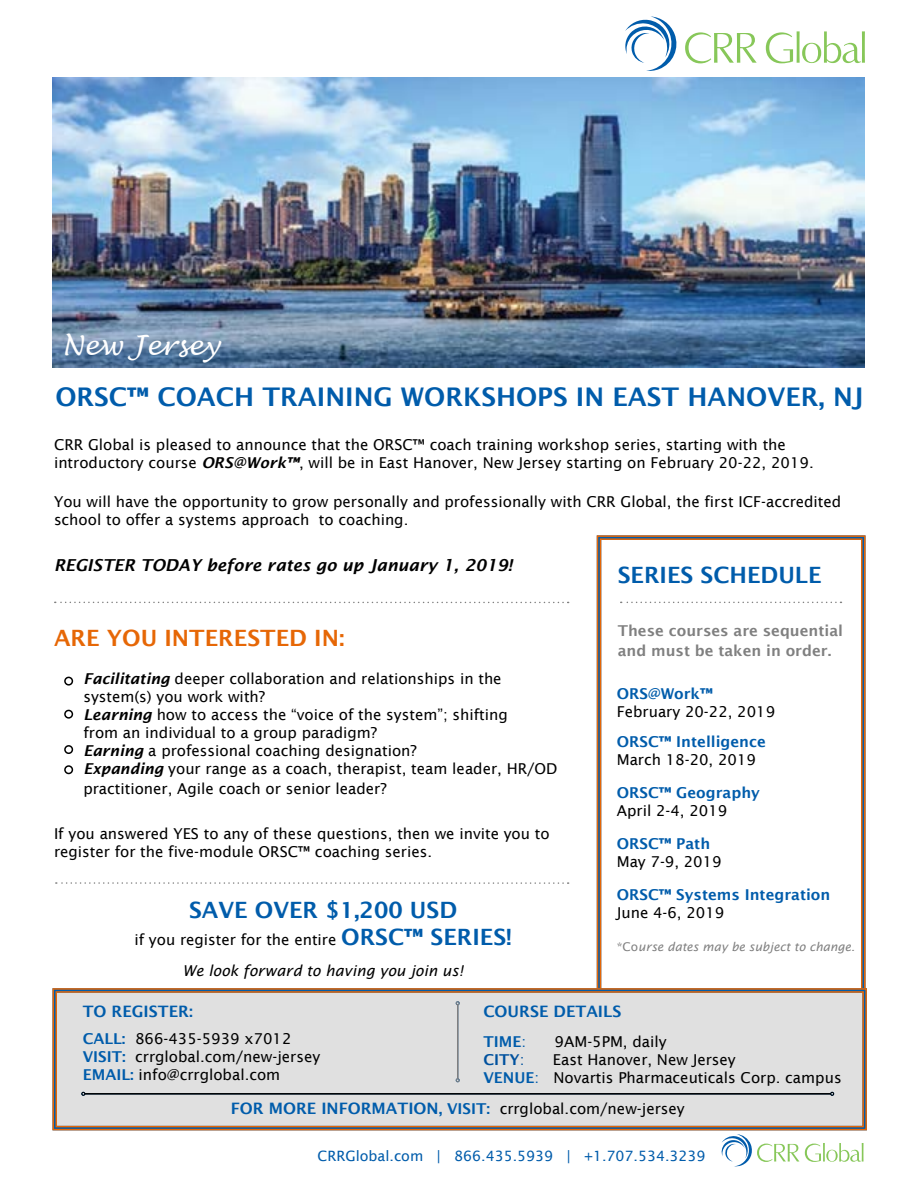
<style>
.page{position:relative;width:918px;height:1188px;background:#fff}
.page>*{position:absolute;margin:0;border:0;box-sizing:border-box;transform-origin:0 0}
.t1{font:italic 27px "Lucida Handwriting";color:#fff}
.t2{font:600 25.65px "Lucida Sans";color:#005cab}
.t3{font:600 22.5px "Lucida Sans";color:#005cab}
.t4{font:600 22.5px "Lucida Sans";color:#e66706}
.t5{font:italic 600 16.5px "Lucida Sans";color:#000}
.t6{font:600 15.75px "Lucida Sans";color:#005cab}
.t7{font:15px/18px "Lucida Sans";color:#000}
.t8{font:600 15px "Lucida Sans";color:#005cab}
.t9{font:600 15px/20px "Lucida Sans";color:#808080}
.t10{font:italic 15px "Lucida Sans";color:#000}
.t11{font:600 15px "Lucida Sans";color:#00519e}
.t12{font:14.25px "Lucida Sans";color:#005cab}
.t13{font:italic 12px "Lucida Sans";color:#808080}
.s1{font-weight:600;font-style:italic}
.s2{font-weight:600;font-size:22.5px;color:#005cab}
.s3{font-style:normal}
.s4{font-weight:600;color:#005cab}
.s5{font-weight:400}
.s6{color:#005cab}
.s7{font-weight:600;font-size:15.75px;color:#005cab}
</style>
<div class="page">
<svg style="left:596px;top:535px;width:270px;height:452px;background:#917461"></svg>
<svg style="left:599px;top:538px;width:264px;height:449px"></svg>
<div style="left:64px;top:677px;width:9px;height:9px;border:2px solid #000;border-radius:50%"></div>
<div style="left:64px;top:710px;width:9px;height:9px;border:2px solid #000;border-radius:50%"></div>
<div style="left:64px;top:745px;width:9px;height:9px;border:2px solid #000;border-radius:50%"></div>
<svg style="left:805px;top:1143px;width:59px;height:19px"></svg>
<svg style="left:722px;top:1134px;width:77px;height:32px"></svg>
<div style="left:64px;top:765px;width:9px;height:9px;border:2px solid #000;border-radius:50%"></div>
<div style="left:52px;top:987px;width:815px;height:144px;background:#e0e0e0"></div>
<div style="left:56px;top:991px;width:808px;height:136px;border:1px solid #e66706"></div>
<hr style="left:458px;top:1005px;width:1px;height:74px;background:#808080">
<hr style="left:457px;top:1005px;width:1px;height:74px;background:#808080">
<svg style="left:456px;top:1001px;width:4px;height:4px"></svg>
<svg style="left:456px;top:1078px;width:4px;height:4px"></svg>
<svg style="left:621px;top:602px;width:220px;height:1px"></svg>
<hr style="left:85px;top:1094px;width:746px;height:1px;background:#000">
<hr style="left:85px;top:1093px;width:746px;height:1px;background:#000">
<svg style="left:830px;top:1092px;width:4px;height:4px"></svg>
<svg style="left:81px;top:1092px;width:4px;height:4px"></svg>
<svg style="left:766px;top:31px;width:99px;height:32px"></svg>
<svg style="left:625px;top:16px;width:132px;height:55px"></svg>
<svg style="left:56px;top:882px;width:513px;height:2px"></svg>
<img style="left:53px;top:77px;width:812px;height:290px">
<svg style="left:55px;top:602px;width:514px;height:1px"></svg>
<h1 class="t1" style="left:62px;top:329px;width:159px">New Jersey</h1>
<h2 class="t2" style="left:55px;top:382px;width:810px">ORSC™ COACH TRAINING WORKSHOPS IN EAST HANOVER, NJ</h2>
<p class="t7" style="left:54px;top:436px;width:761px">CRR Global is pleased to announce that the ORSC™ coach training workshop series, starting with the introductory course <span class="s1">ORS@Work™</span>, will be in East Hanover, New Jersey starting on February 20-22, 2019.</p>
<p class="t7" style="left:54px;top:493px;width:789px">You will have the opportunity to grow personally and professionally with CRR Global, the first ICF-accredited school to offer a systems approach to coaching.</p>
<p class="t5" style="left:54px;top:556px;width:460px">REGISTER TODAY before rates go up January 1, 2019!</p>
<h3 class="t4" style="left:54px;top:625px;width:292px">ARE YOU INTERESTED IN:</h3>
<p class="t7" style="left:83px;top:670px;width:476px"><span class="s1">Facilitating</span> deeper collaboration and relationships in the system(s) you work with?<br><span class="s1">Learning</span> how to access the “voice of the system”; shifting<br>from an individual to a group paradigm?<br><span class="s1">Earning</span> a professional coaching designation?<br><span class="s1">Expanding</span> your range as a coach, therapist, team leader, HR/OD</p>
<p class="t7" style="left:83px;top:780px;width:305px">practitioner, Agile coach or senior leader?</p>
<p class="t7" style="left:54px;top:825px;width:497px">If you answered YES to any of these questions, then we invite you to register for the five-module ORSC™ coaching series.</p>
<h3 class="t3" style="left:189px;top:897px;width:270px">SAVE OVER $1,200 USD</h3>
<p class="t7" style="left:134px;top:930px;width:379px">if you register for the entire <span class="s2">ORSC™ SERIES!</span></p>
<p class="t10" style="left:183px;top:962px;width:282px">We look forward to having you join us!</p>
<h3 class="t3" style="left:618px;top:562px;width:205px">SERIES SCHEDULE</h3>
<p class="t9" style="left:618px;top:620px;width:227px">These courses are sequential and must be taken in order.</p>
<p class="t8" style="left:617px;top:685px;width:98px">ORS@Work™</p>
<p class="t7" style="left:617px;top:702px;width:160px">February 20-22, 2019</p>
<p class="t8" style="left:617px;top:733px;width:151px">ORSC™ Intelligence</p>
<p class="t7" style="left:617px;top:750px;width:141px">March 18-20, 2019</p>
<p class="t8" style="left:617px;top:784px;width:145px">ORSC™ Geography</p>
<p class="t7" style="left:617px;top:801px;width:112px">April 2-4, 2019</p>
<p class="t8" style="left:617px;top:835px;width:95px">ORSC™ Path</p>
<p class="t7" style="left:617px;top:852px;width:106px">May 7-9, 2019</p>
<p class="t8" style="left:617px;top:886px;width:215px">ORSC™ Systems Integration</p>
<p class="t7" style="left:617px;top:903px;width:109px">June 4-6, 2019</p>
<p class="t13" style="left:617px;top:939px;width:240px"><span class="s3">*Co</span>urse dates may be subject to change.</p>
<p class="t6" style="left:83px;top:1002px;width:112px">TO REGISTER:</p>
<p class="t7" style="left:83px;top:1029px;width:239px"><span class="s4">CALL:</span> 866-435-5939 x7012<br><span class="s4">VISIT:</span> crrglobal.com/new-jersey<br><span class="s4">EMAIL:</span> info@crrglobal.com</p>
<p class="t6" style="left:483px;top:1002px;width:139px">COURSE DETAILS</p>
<p class="t8" style="left:483px;top:1033px;width:44px">TIME<span class="s5">:</span></p>
<p class="t7" style="left:555px;top:1032px;width:114px">9AM-5PM, daily</p>
<p class="t11" style="left:483px;top:1051px;width:43px">CITY<span class="s5">:</span></p>
<p class="t7" style="left:483px;top:1050px;width:360px;text-indent:70px">East Hanover, New Jersey<br><span class="s4">VENUE</span><span class="s6">:</span> Novartis Pharmaceuticals Corp. campus</p>
<p class="t7" style="left:231px;top:1100px;width:455px"><span class="s7">FOR MORE INFORMATION</span><span class="s4">, VISIT:</span> crrglobal.com/new-jersey</p>
<p class="t12" style="left:318px;top:1148px;width:390px">CRRGlobal.com | 866.435.5939 | +1.707.534.3239</p>
</div>
